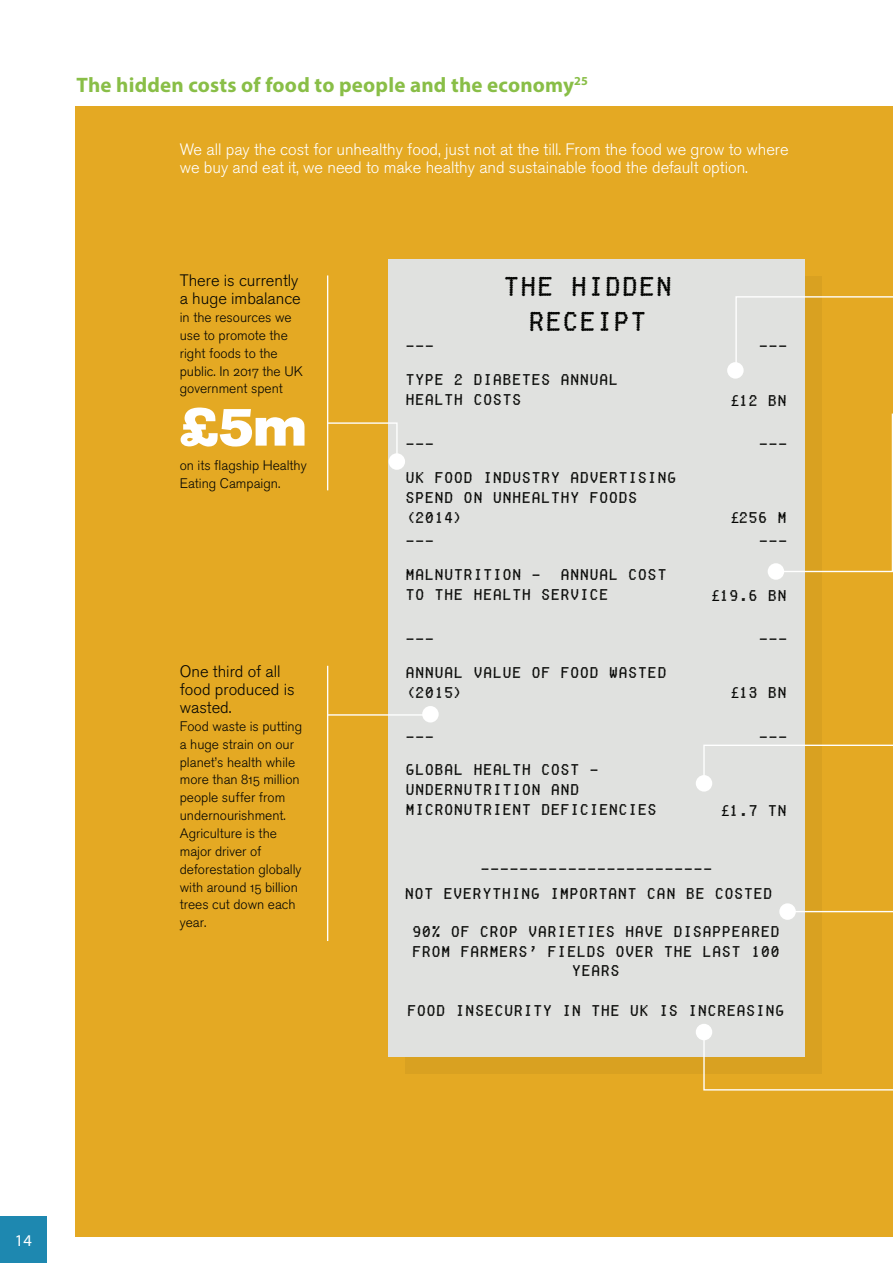
<style>
.page{position:relative;width:893px;height:1263px;background:#fff}
.page>*{position:absolute;margin:0;border:0;box-sizing:border-box;transform-origin:0 0}
.t1{font:53.55px "Akzidenz Grotesk BQ Super";color:#fff}
.t2{font:28.8px/34.7px "Fake Receipt";color:#040503;text-align:center}
.t3{font:700 21px "Myriad Pro";letter-spacing:.01em;color:#89be47}
.t4{font:16.5px/19.8px "Fake Receipt";color:#040503}
.t5{font:16.5px/17.9px "Akzidenz Grotesk BQ Light Os F";color:#fff}
.t6{font:16.5px/17.9px "Akzidenz Grotesk BQ Light Os F";color:#040503}
.t7{font:16.5px "Myriad Pro";color:#fff}
.t8{font:13.65px/17.9px "Akzidenz Grotesk BQ Light Os F";color:#040503}
.s1{font-family:"Myriad Pro"}
</style>
<div class="page">
<div style="left:0;top:1216px;width:47px;height:47px;background:#1e88b0"></div>
<div style="left:75px;top:106px;width:818px;height:1131px;background:#e4a923"></div>
<div style="left:405px;top:276px;width:417px;height:797px;background:#d9a121"></div>
<div style="left:388px;top:259px;width:417px;height:798px;background:#e0e1df"></div>
<div style="left:727px;top:362px;width:17px;height:17px;background:#fff;border-radius:50%"></div>
<div style="left:389px;top:453px;width:16px;height:17px;background:#fff;border-radius:50%"></div>
<svg style="left:735px;top:296px;width:158px;height:79px"></svg>
<hr style="left:327px;top:275px;width:1px;height:215px;background:#fff">
<svg style="left:328px;top:422px;width:70px;height:42px"></svg>
<div style="left:768px;top:563px;width:16px;height:17px;background:#fff;border-radius:50%"></div>
<div style="left:696px;top:775px;width:16px;height:16px;background:#fff;border-radius:50%"></div>
<div style="left:422px;top:706px;width:17px;height:16px;background:#fff;border-radius:50%"></div>
<svg style="left:777px;top:413px;width:116px;height:160px"></svg>
<hr style="left:327px;top:666px;width:1px;height:275px;background:#fff">
<hr style="left:328px;top:714px;width:104px;height:2px;background:#fff">
<svg style="left:703px;top:744px;width:190px;height:37px"></svg>
<div style="left:779px;top:903px;width:17px;height:17px;background:#fff;border-radius:50%"></div>
<hr style="left:788px;top:911px;width:105px;height:1px;background:#fff">
<div style="left:696px;top:1024px;width:16px;height:16px;background:#fff;border-radius:50%"></div>
<svg style="left:703px;top:1035px;width:190px;height:56px"></svg>
<p class="t3" style="left:77px;top:72px;width:513px">The hidden costs of food to people and the economy<sup>25</sup></p>
<p class="t5" style="left:180px;top:141px;width:610px">We all pay the cost for unhealthy food, just not at the till. From the food we grow to where we buy and eat it, we need to make healthy and sustainable food the default option.</p>
<p class="t6" style="left:180px;top:272px;width:123px">There is currently a huge imbalance</p>
<p class="t8" style="left:180px;top:309px;width:125px">in the resources we use to promote the right foods to the public. In 2017 the UK government spent</p>
<h1 class="t1" style="left:180px;top:396px;width:129px">£5m</h1>
<p class="t8" style="left:180px;top:457px;width:128px">on its flagship Healthy<br>Eating Campaign.</p>
<p class="t6" style="left:180px;top:663px;width:116px">One third of all food produced is wasted.</p>
<p class="t8" style="left:180px;top:717px;width:124px">Food waste is putting a huge strain on our planet’s health while more than 815 million people suffer from undernourishment.<br>Agriculture is the major driver of deforestation globally with around 15 billion trees cut down each year.</p>
<p class="t4" style="left:406px;top:336px;width:31px">---</p>
<h2 class="t2" style="left:504px;top:270px;width:171px">THE HIDDEN<br>RECEIPT</h2>
<p class="t4" style="left:406px;top:370px;width:215px">TYPE 2 DIABETES ANNUAL<br>HEALTH COSTS</p>
<p class="t4" style="left:406px;top:434px;width:31px">---</p>
<p class="t4" style="left:406px;top:468px;width:273px">UK FOOD INDUSTRY ADVERTISING<br>SPEND ON UNHEALTHY FOODS (2014)</p>
<p class="t4" style="left:406px;top:531px;width:31px">---</p>
<p class="t4" style="left:406px;top:565px;width:263px">MALNUTRITION - ANNUAL COST<br>TO THE HEALTH SERVICE</p>
<p class="t4" style="left:406px;top:629px;width:31px">---</p>
<p class="t4" style="left:406px;top:663px;width:263px">ANNUAL VALUE OF FOOD WASTED (2015)</p>
<p class="t4" style="left:406px;top:727px;width:31px">---</p>
<p class="t4" style="left:406px;top:760px;width:253px">GLOBAL HEALTH COST -<br>UNDERNUTRITION AND<br>MICRONUTRIENT DEFICIENCIES</p>
<p class="t4" style="left:759px;top:336px;width:31px">---</p>
<p class="t4" style="left:731px;top:390px;width:58px"><span class="s1">£</span>12 BN</p>
<p class="t4" style="left:759px;top:434px;width:31px">---</p>
<p class="t4" style="left:731px;top:508px;width:58px"><span class="s1">£</span>256 M</p>
<p class="t4" style="left:759px;top:531px;width:31px">---</p>
<p class="t4" style="left:711px;top:586px;width:78px"><span class="s1">£</span>19.6 BN</p>
<p class="t4" style="left:759px;top:629px;width:31px">---</p>
<p class="t4" style="left:731px;top:683px;width:58px"><span class="s1">£</span>13 BN</p>
<p class="t4" style="left:759px;top:727px;width:31px">---</p>
<p class="t4" style="left:721px;top:800px;width:68px"><span class="s1">£</span>1.7 TN</p>
<p class="t4" style="left:481px;top:858px;width:234px">------------------------</p>
<p class="t4" style="left:405px;top:884px;width:369px">NOT EVERYTHING IMPORTANT CAN BE COSTED</p>
<p class="t4" style="left:412px;top:922px;width:369px;text-align:center">90% OF CROP VARIETIES HAVE DISAPPEARED<br>FROM FARMERS’ FIELDS OVER THE LAST 100<br>YEARS</p>
<p class="t4" style="left:408px;top:1001px;width:379px">FOOD INSECURITY IN THE UK IS INCREASING</p>
<p class="t7" style="left:15px;top:1230px;width:18px">14</p>
</div>
